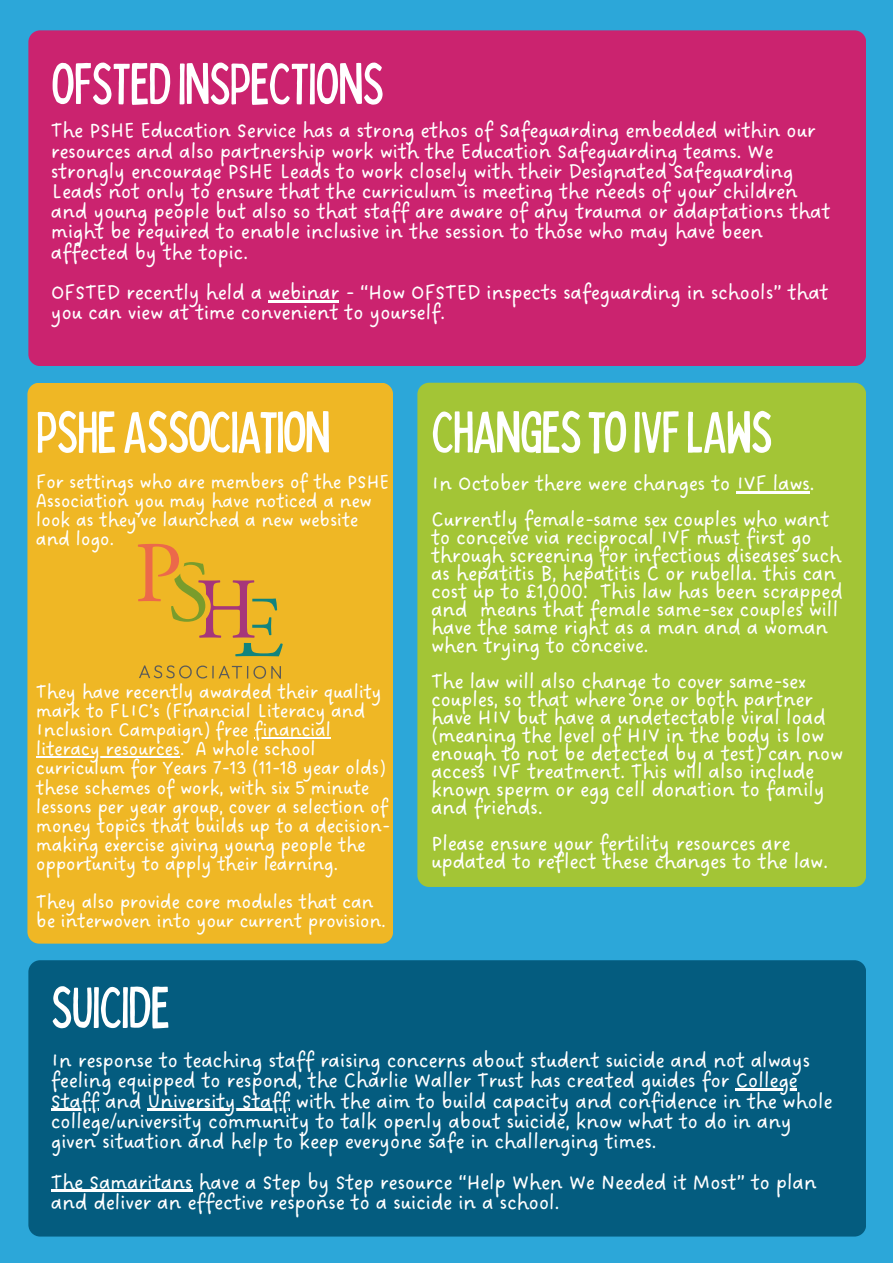
<style>
.page{position:relative;width:893px;height:1264px;background:#fff}
.page>*{position:absolute;margin:0;border:0;box-sizing:border-box;transform-origin:0 0}
.t1{font:condensed 58.5px "Bobby Jones";letter-spacing:-.025em;color:#fff}
.t2{font:22.5px/18px "DO Sans Regular";letter-spacing:-.025em;color:#fff}
.t3{font:21px/19px "DO Sans Regular";letter-spacing:-.025em;color:#fff}
</style>
<div class="page">
<div style="left:0;top:0;width:892px;height:1262px;background:#2ca7d9"></div>
<div style="left:28px;top:30px;width:838px;height:336px;background:#cb236f;border-radius:12px"></div>
<div style="left:28px;top:960px;width:838px;height:276px;background:#045c7f;border-radius:12px"></div>
<div style="left:27px;top:383px;width:366px;height:560px;background:#efb725;border-radius:12px"></div>
<div style="left:417px;top:383px;width:449px;height:504px;background:#a3c536;border-radius:12px"></div>
<svg style="left:139px;top:665px;width:142px;height:13px"></svg>
<svg style="left:235px;top:643px;width:48px;height:13px"></svg>
<svg style="left:138px;top:544px;width:139px;height:93px"></svg>
<hr style="left:268px;top:300px;width:71px;height:2px;background:#fff">
<hr style="left:735px;top:1088px;width:62px;height:2px;background:#fff">
<hr style="left:51px;top:1108px;width:48px;height:2px;background:#fff">
<hr style="left:147px;top:1108px;width:143px;height:2px;background:#fff">
<hr style="left:51px;top:1189px;width:141px;height:2px;background:#fff">
<hr style="left:254px;top:737px;width:77px;height:1px;background:#fff">
<hr style="left:36px;top:756px;width:144px;height:1px;background:#fff">
<hr style="left:736px;top:491px;width:73px;height:3px;background:#fff">
<p class="t1" style="left:51px;top:46px;width:335px">OFSTEDINSPECTIONS</p>
<p class="t2" style="left:51px;top:121px;width:781px;line-height:20.2px">The PSHE Education Service has a strong ethos of Safeguarding embedded within our resources and also partnership work with the Education Safeguarding teams. We strongly encourage PSHE Leads to work closely with their Designated Safeguarding Leads not only to ensure that the curriculum is meeting the needs of your children and young people but also so that staff are aware of any trauma or adaptations that might be required to enable inclusive in the session to those who may have been affected by the topic.</p>
<p class="t2" style="left:51px;top:283px;width:779px;line-height:20.2px">OFSTED recently held a webinar - “How OFSTED inspects safeguarding in schools” that you can view at time convenient to yourself.</p>
<p class="t1" style="left:36px;top:394px;width:296px">PSHEASSOCIATION</p>
<p class="t3" style="left:36px;top:473px;width:355px">For settings who are members of the PSHE<br>Association you may have noticed a new look as they’ve launched a new website and logo.</p>
<p class="t3" style="left:36px;top:683px;width:356px">They have recently awarded their quality mark to FLIC’s (Financial Literacy and Inclusion Campaign) free financial literacy resources. A whole school curriculum for Years 7-13 (11-18 year olds) these schemes of work, with six 5 minute lessons per year group, cover a selection of money topics that builds up to a decision&shy;making exercise giving young people the opportunity to apply their learning.</p>
<p class="t3" style="left:36px;top:893px;width:351px">They also provide core modules that can be interwoven into your current provision.</p>
<p class="t1" style="left:51px;top:969px;width:121px">SUICIDE</p>
<p class="t1" style="left:431px;top:394px;width:343px">CHANGESTOIVFLAWS</p>
<p class="t2" style="left:431px;top:476px;width:385px">In October there were changes to IVF laws.</p>
<p class="t2" style="left:431px;top:512px;width:413px">Currently female-same sex couples who want to conceive via reciprocal IVF must first go through screening for infectious diseases such as hepatitis B, hepatitis C or rubella. this can cost up to £1,000. This law has been scrapped and means that female same-sex couples will have the same right as a man and a woman when trying to conceive.</p>
<p class="t2" style="left:431px;top:673px;width:414px">The law will also change to cover same-sex couples, so that where one or both partner have HIV but have a undetectable viral load (meaning the level of HIV in the body is low enough to not be detected by a test) can now access IVF treatment. This will also include known sperm or egg cell donation to family and friends.</p>
<p class="t2" style="left:431px;top:835px;width:398px">Please ensure your fertility resources are updated to reflect these changes to the law.</p>
<p class="t2" style="left:51px;top:1051px;width:783px;line-height:20.2px">In response to teaching staff raising concerns about student suicide and not always feeling equipped to respond, the Charlie Waller Trust has created guides for College Staff and University Staff with the aim to build capacity and confidence in the whole college/university community to talk openly about suicide, know what to do in any given situation and help to keep everyone safe in challenging times.</p>
<p class="t2" style="left:51px;top:1172px;width:767px;line-height:20.2px">The Samaritans have a Step by Step resource “Help When We Needed it Most” to plan and deliver an effective response to a suicide in a school.</p>
</div>
